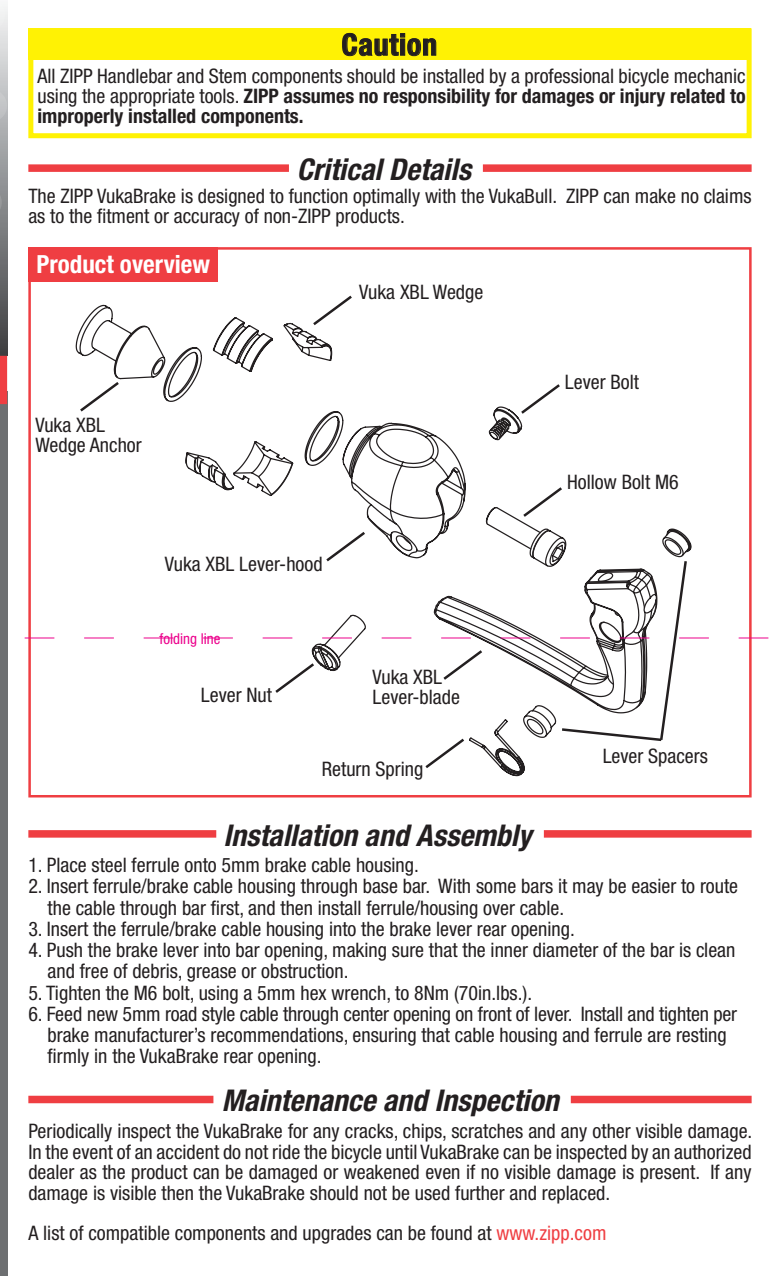
<style>
.page{position:relative;width:780px;height:1276px;background:#fff}
.page>*{position:absolute;margin:0;border:0;box-sizing:border-box;transform-origin:0 0}
.t1{font:italic 700 condensed 30px "Helvetica Neue";color:#231f20}
.t2{font:700 condensed 30px "Helvetica Neue";letter-spacing:.025em;color:#231f20}
.t3{font:700 condensed 25px "Helvetica Neue";color:#fff}
.t4{font:condensed 20px/20px "Helvetica Neue";color:#231f20}
.t5{font:condensed 15px "Helvetica Neue";color:#ec008c}
.s1{font-weight:700}
.s2{color:#ef3e42}
</style>
<div class="page">
<div style="left:0;top:638px;width:7px;height:638px;background:#6d6f71"></div>
<svg style="left:0;top:33px;width:7px;height:323px;background:#88898b"></svg>
<svg style="left:0;top:184px;width:4px;height:37px"></svg>
<svg style="left:0;top:87px;width:7px;height:37px"></svg>
<svg style="left:0;top:6px;width:7px;height:27px"></svg>
<div style="left:0;top:391px;width:7px;height:248px;background:#6d6f71"></div>
<svg style="left:0;top:356px;width:7px;height:48px"></svg>
<div style="left:28px;top:28px;width:722px;height:32px;background:#fff204"></div>
<div style="left:28px;top:28px;width:723px;height:110px;border:5px solid #fff204"></div>
<div style="left:483px;top:164px;width:268px;height:8px;background:#ef3e42"></div>
<div style="left:28px;top:164px;width:261px;height:8px;background:#ef3e42"></div>
<div style="left:544px;top:830px;width:207px;height:7px;background:#ef3e42"></div>
<div style="left:28px;top:830px;width:188px;height:7px;background:#ef3e42"></div>
<div style="left:570px;top:1095px;width:181px;height:8px;background:#ef3e42"></div>
<div style="left:28px;top:1095px;width:185px;height:8px;background:#ef3e42"></div>
<svg style="left:342px;top:33px;width:94px;height:23px"></svg>
<div style="left:28px;top:247px;width:190px;height:35px;background:#ef3e42"></div>
<svg style="left:75px;top:304px;width:600px;height:225px"></svg>
<svg style="left:257px;top:406px;width:400px;height:123px"></svg>
<svg style="left:185px;top:295px;width:169px;height:202px"></svg>
<svg style="left:7px;top:529px;width:762px;height:241px"></svg>
<h1 class="t2" style="left:341px;top:26px;width:97px">Caution</h1>
<p class="t4" style="left:38px;top:66px;width:709px;text-align:justify">All ZIPP Handlebar and Stem components should be installed by a professional bicycle mechanic using the appropriate tools. <span class="s1">ZIPP assumes no responsibility for damages or injury related to improperly installed components.</span></p>
<h1 class="t1" style="left:297px;top:151px;width:176px">Critical Details</h1>
<p class="t4" style="left:28px;top:186px;width:724px">The ZIPP VukaBrake is designed to function optimally with the VukaBull. ZIPP can make no claims as to the fitment or accuracy of non-ZIPP products.</p>
<p class="t3" style="left:37px;top:249px;width:175px">Product overview</p>
<p class="t4" style="left:359px;top:282px;width:125px">Vuka XBL Wedge</p>
<p class="t4" style="left:35px;top:415px;width:108px">Vuka XBL<br>Wedge Anchor</p>
<p class="t4" style="left:165px;top:554px;width:159px">Vuka XBL Lever-hood</p>
<p class="t5" style="left:159px;top:630px;width:62px">folding line</p>
<p class="t4" style="left:201px;top:684px;width:73px">Lever Nut</p>
<p class="t4" style="left:372px;top:667px;width:89px">Vuka XBL<br>Lever-blade</p>
<p class="t4" style="left:322px;top:758px;width:103px">Return Spring</p>
<h1 class="t1" style="left:223px;top:816px;width:309px">Installation and Assembly</h1>
<p class="t4" style="left:565px;top:372px;width:75px">Lever Bolt</p>
<p class="t4" style="left:567px;top:472px;width:113px">Hollow Bolt M6</p>
<p class="t4" style="left:602px;top:745px;width:107px">Lever Spacers</p>
<p class="t4" style="left:28px;top:855px;width:392px">1. Place steel ferrule onto 5mm brake cable housing.</p>
<p class="t4" style="left:48px;top:875px;width:692px;line-height:21.2px;text-indent:-19px">2. Insert ferrule/brake cable housing through base bar. With some bars it may be easier to route the cable through bar first, and then install ferrule/housing over cable.</p>
<p class="t4" style="left:28px;top:918px;width:548px">3. Insert the ferrule/brake cable housing into the brake lever rear opening.</p>
<p class="t4" style="left:48px;top:939px;width:689px;line-height:21.2px;text-indent:-19px">4. Push the brake lever into bar opening, making sure that the inner diameter of the bar is clean and free of debris, grease or obstruction.</p>
<p class="t4" style="left:28px;top:982px;width:505px">5. Tighten the M6 bolt, using a 5mm hex wrench, to 8Nm (70in.lbs.).</p>
<p class="t4" style="left:48px;top:1003px;width:691px;line-height:21.2px;text-indent:-19px">6. Feed new 5mm road style cable through center opening on front of lever. Install and tighten per brake manufacturer’s recommendations, ensuring that cable housing and ferrule are resting firmly in the VukaBrake rear opening.</p>
<h1 class="t1" style="left:222px;top:1082px;width:338px">Maintenance and Inspection</h1>
<p class="t4" style="left:28px;top:1120px;width:725px;line-height:20.8px;text-align:justify">Periodically inspect the VukaBrake for any cracks, chips, scratches and any other visible damage.<br>In the event of an accident do not ride the bicycle until VukaBrake can be inspected by an authorized dealer as the product can be damaged or weakened even if no visible damage is present. If any damage is visible then the VukaBrake should not be used further and replaced.</p>
<p class="t4" style="left:28px;top:1223px;width:579px">A list of compatible components and upgrades can be found at <span class="s2">www.zipp.com</span></p>
</div>
